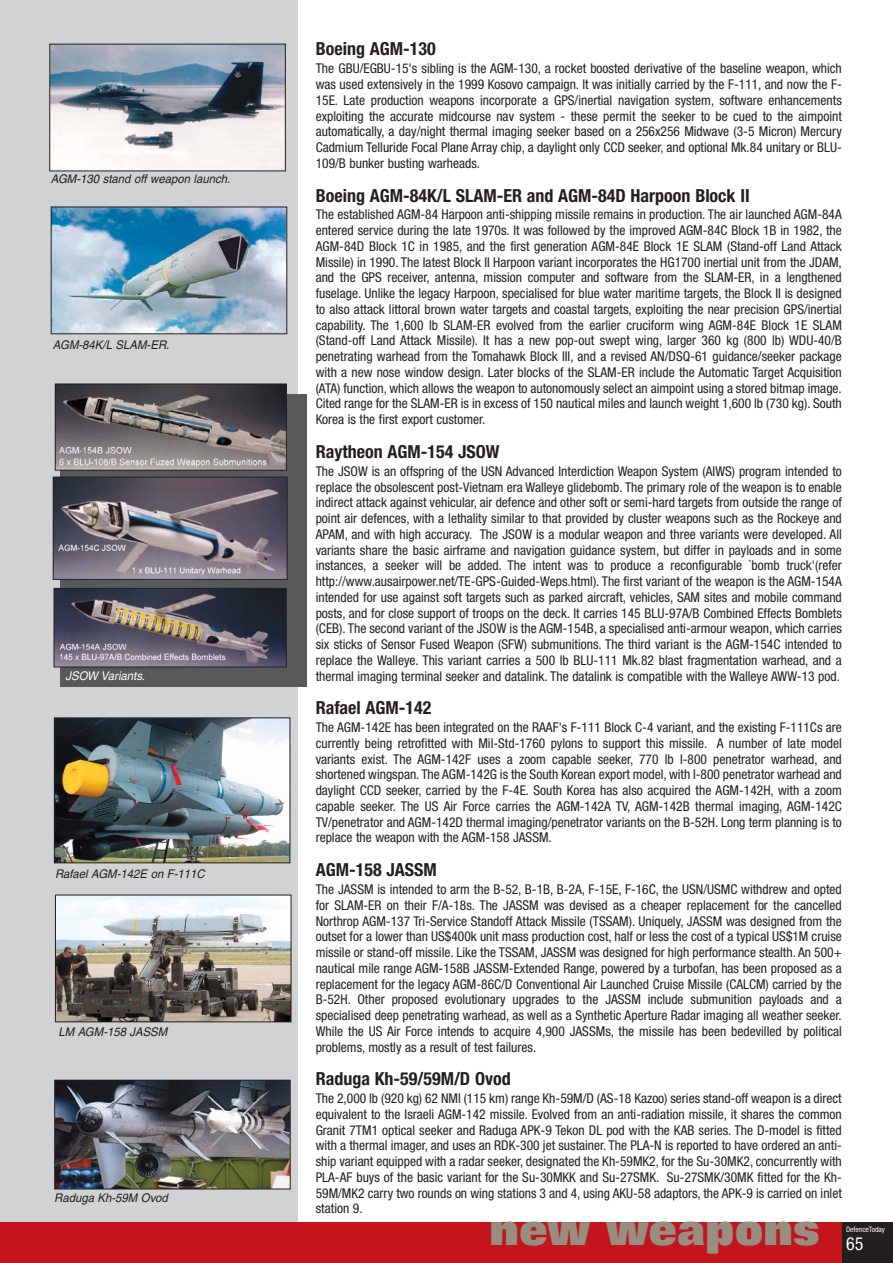
<style>
.page{position:relative;width:893px;height:1263px;background:#fff}
.page>*{position:absolute;margin:0;border:0;box-sizing:border-box;transform-origin:0 0}
.t1{font:800 42px "Folio";color:#978e81}
.t2{font:700 condensed 18px "Helvetica Neue";color:#231f20}
.t3{font:condensed 18px "Helvetica Neue";color:#fff}
.t4{font:condensed 13.5px/15.8px "Helvetica Neue";color:#231f20;text-align:justify}
.t5{font:italic 12px "Helvetica";color:#231f20;scale:.95 1}
.t6{font:italic 12px "Helvetica";color:#fff;scale:.95 1}
.t7{font:condensed 7.5px "Helvetica Neue";color:#fff}
</style>
<div class="page">
<div style="left:0;top:0;width:297px;height:1234px;background:#d0d2d4"></div>
<div style="left:60px;top:395px;width:246px;height:292px;background:#58595b"></div>
<div style="left:0;top:1222px;width:844px;height:41px;background:#c4151c"></div>
<div style="left:842px;top:1222px;width:51px;height:41px;background:#231f20"></div>
<img style="left:51px;top:46px;width:233px;height:123px">
<div style="left:49px;top:44px;width:237px;height:127px;border:1px solid #231f20"></div>
<img style="left:53px;top:209px;width:232px;height:123px">
<div style="left:51px;top:207px;width:236px;height:127px;border:1px solid #231f20"></div>
<img style="left:56px;top:719px;width:232px;height:142px">
<div style="left:54px;top:717px;width:236px;height:146px;border:1px solid #231f20"></div>
<img style="left:57px;top:897px;width:232px;height:123px">
<div style="left:55px;top:895px;width:236px;height:127px;border:1px solid #231f20"></div>
<img style="left:56px;top:1082px;width:233px;height:105px">
<div style="left:54px;top:1080px;width:237px;height:109px;border:1px solid #231f20"></div>
<img style="left:55px;top:479px;width:230px;height:99px">
<div style="left:53px;top:477px;width:234px;height:103px;border:1px solid #231f20"></div>
<img style="left:57px;top:386px;width:228px;height:83px">
<div style="left:55px;top:384px;width:232px;height:87px;border:1px solid #231f20"></div>
<img style="left:56px;top:590px;width:229px;height:75px">
<div style="left:54px;top:588px;width:233px;height:79px;border:1px solid #231f20"></div>
<p class="t5" style="left:51px;top:174px;width:193px">AGM-130 stand off weapon launch.</p>
<p class="t5" style="left:53px;top:340px;width:127px">AGM-84K/L SLAM-ER.</p>
<p class="t6" style="left:65px;top:671px;width:88px">JSOW Variants.</p>
<p class="t5" style="left:55px;top:870px;width:162px">Rafael AGM-142E on F-111C</p>
<p class="t5" style="left:58px;top:1027px;width:119px">LM AGM-158 JASSM</p>
<p class="t5" style="left:54px;top:1194px;width:124px">Raduga Kh-59M Ovod</p>
<h2 class="t2" style="left:316px;top:43px;width:121px">Boeing AGM-130</h2>
<p class="t4" style="left:316px;top:62px;width:528px">The GBU/EGBU-15's sibling is the AGM-130, a rocket boosted derivative of the baseline weapon, which was used extensively in the 1999 Kosovo campaign. It was initially carried by the F-111, and now the F-15E. Late production weapons incorporate a GPS/inertial navigation system, software enhancements exploiting the accurate midcourse nav system - these permit the seeker to be cued to the aimpoint automatically, a day/night thermal imaging seeker based on a 256x256 Midwave (3-5 Micron) Mercury Cadmium Telluride Focal Plane Array chip, a daylight only CCD seeker, and optional Mk.84 unitary or BLU-109/B bunker busting warheads.</p>
<h2 class="t2" style="left:316px;top:189px;width:435px">Boeing AGM-84K/L SLAM-ER and AGM-84D Harpoon Block II</h2>
<p class="t4" style="left:316px;top:208px;width:528px">The established AGM-84 Harpoon anti-shipping missile remains in production. The air launched AGM-84A entered service during the late 1970s. It was followed by the improved AGM-84C Block 1B in 1982, the AGM-84D Block 1C in 1985, and the first generation AGM-84E Block 1E SLAM (Stand-off Land Attack Missile) in 1990. The latest Block II Harpoon variant incorporates the HG1700 inertial unit from the JDAM, and the GPS receiver, antenna, mission computer and software from the SLAM-ER, in a lengthened fuselage. Unlike the legacy Harpoon, specialised for blue water maritime targets, the Block II is designed to also attack littoral brown water targets and coastal targets, exploiting the near precision GPS/inertial capability. The 1,600 lb SLAM-ER evolved from the earlier cruciform wing AGM-84E Block 1E SLAM (Stand-off Land Attack Missile). It has a new pop-out swept wing, larger 360 kg (800 lb) WDU-40/B penetrating warhead from the Tomahawk Block III, and a revised AN/DSQ-61 guidance/seeker package with a new nose window design. Later blocks of the SLAM-ER include the Automatic Target Acquisition (ATA) function, which allows the weapon to autonomously select an aimpoint using a stored bitmap image.<br>Cited range for the SLAM-ER is in excess of 150 nautical miles and launch weight 1,600 lb (730 kg). South Korea is the first export customer.</p>
<h2 class="t2" style="left:316px;top:445px;width:185px">Raytheon AGM-154 JSOW</h2>
<p class="t4" style="left:316px;top:464px;width:528px">The JSOW is an offspring of the USN Advanced Interdiction Weapon System (AIWS) program intended to replace the obsolescent post-Vietnam era Walleye glidebomb. The primary role of the weapon is to enable indirect attack against vehicular, air defence and other soft or semi-hard targets from outside the range of point air defences, with a lethality similar to that provided by cluster weapons such as the Rockeye and APAM, and with high accuracy. The JSOW is a modular weapon and three variants were developed. All variants share the basic airframe and navigation guidance system, but differ in payloads and in some instances, a seeker will be added. The intent was to produce a reconfigurable `bomb truck'(refer http://www.ausairpower.net/TE-GPS-Guided-Weps.html). The first variant of the weapon is the AGM-154A intended for use against soft targets such as parked aircraft, vehicles, SAM sites and mobile command posts, and for close support of troops on the deck. It carries 145 BLU-97A/B Combined Effects Bomblets (CEB). The second variant of the JSOW is the AGM-154B, a specialised anti-armour weapon, which carries six sticks of Sensor Fused Weapon (SFW) submunitions. The third variant is the AGM-154C intended to replace the Walleye. This variant carries a 500 lb BLU-111 Mk.82 blast fragmentation warhead, and a thermal imaging terminal seeker and datalink. The datalink is compatible with the Walleye AWW-13 pod.</p>
<h2 class="t2" style="left:316px;top:701px;width:117px">Rafael AGM-142</h2>
<p class="t4" style="left:316px;top:721px;width:528px">The AGM-142E has been integrated on the RAAF's F-111 Block C-4 variant, and the existing F-111Cs are currently being retrofitted with Mil-Std-1760 pylons to support this missile. A number of late model variants exist. The AGM-142F uses a zoom capable seeker, 770 lb I-800 penetrator warhead, and shortened wingspan. The AGM-142G is the South Korean export model, with I-800 penetrator warhead and daylight CCD seeker, carried by the F-4E. South Korea has also acquired the AGM-142H, with a zoom capable seeker. The US Air Force carries the AGM-142A TV, AGM-142B thermal imaging, AGM-142C TV/penetrator and AGM-142D thermal imaging/penetrator variants on the B-52H. Long term planning is to replace the weapon with the AGM-158 JASSM.</p>
<h2 class="t2" style="left:316px;top:863px;width:122px">AGM-158 JASSM</h2>
<p class="t4" style="left:316px;top:883px;width:528px">The JASSM is intended to arm the B-52, B-1B, B-2A, F-15E, F-16C, the USN/USMC withdrew and opted for SLAM-ER on their F/A-18s. The JASSM was devised as a cheaper replacement for the cancelled Northrop AGM-137 Tri-Service Standoff Attack Missile (TSSAM). Uniquely, JASSM was designed from the outset for a lower than US$400k unit mass production cost, half or less the cost of a typical US$1M cruise missile or stand-off missile. Like the TSSAM, JASSM was designed for high performance stealth. An 500+ nautical mile range AGM-158B JASSM-Extended Range, powered by a turbofan, has been proposed as a replacement for the legacy AGM-86C/D Conventional Air Launched Cruise Missile (CALCM) carried by the B-52H. Other proposed evolutionary upgrades to the JASSM include submunition payloads and a specialised deep penetrating warhead, as well as a Synthetic Aperture Radar imaging all weather seeker.<br>While the US Air Force intends to acquire 4,900 JASSMs, the missile has been bedevilled by political problems, mostly as a result of test failures.</p>
<h2 class="t2" style="left:316px;top:1072px;width:196px">Raduga Kh-59/59M/D Ovod</h2>
<p class="t4" style="left:316px;top:1092px;width:528px">The 2,000 lb (920 kg) 62 NMI (115 km) range Kh-59M/D (AS-18 Kazoo) series stand-off weapon is a direct equivalent to the Israeli AGM-142 missile. Evolved from an anti-radiation missile, it shares the common Granit 7TM1 optical seeker and Raduga APK-9 Tekon DL pod with the KAB series. The D-model is fitted with a thermal imager, and uses an RDK-300 jet sustainer. The PLA-N is reported to have ordered an anti&shy;ship variant equipped with a radar seeker, designated the Kh-59MK2, for the Su-30MK2, concurrently with PLA-AF buys of the basic variant for the Su-30MKK and Su-27SMK. Su-27SMK/30MK fitted for the Kh-59M/MK2 carry two rounds on wing stations 3 and 4, using AKU-58 adaptors, the APK-9 is carried on inlet station 9.</p>
<h1 class="t1" style="left:489px;top:1215px;width:332px">new weapons</h1>
<p class="t7" style="left:846px;top:1227px;width:40px">DefenceToday</p>
<h2 class="t3" style="left:846px;top:1237px;width:19px">65</h2>
</div>
